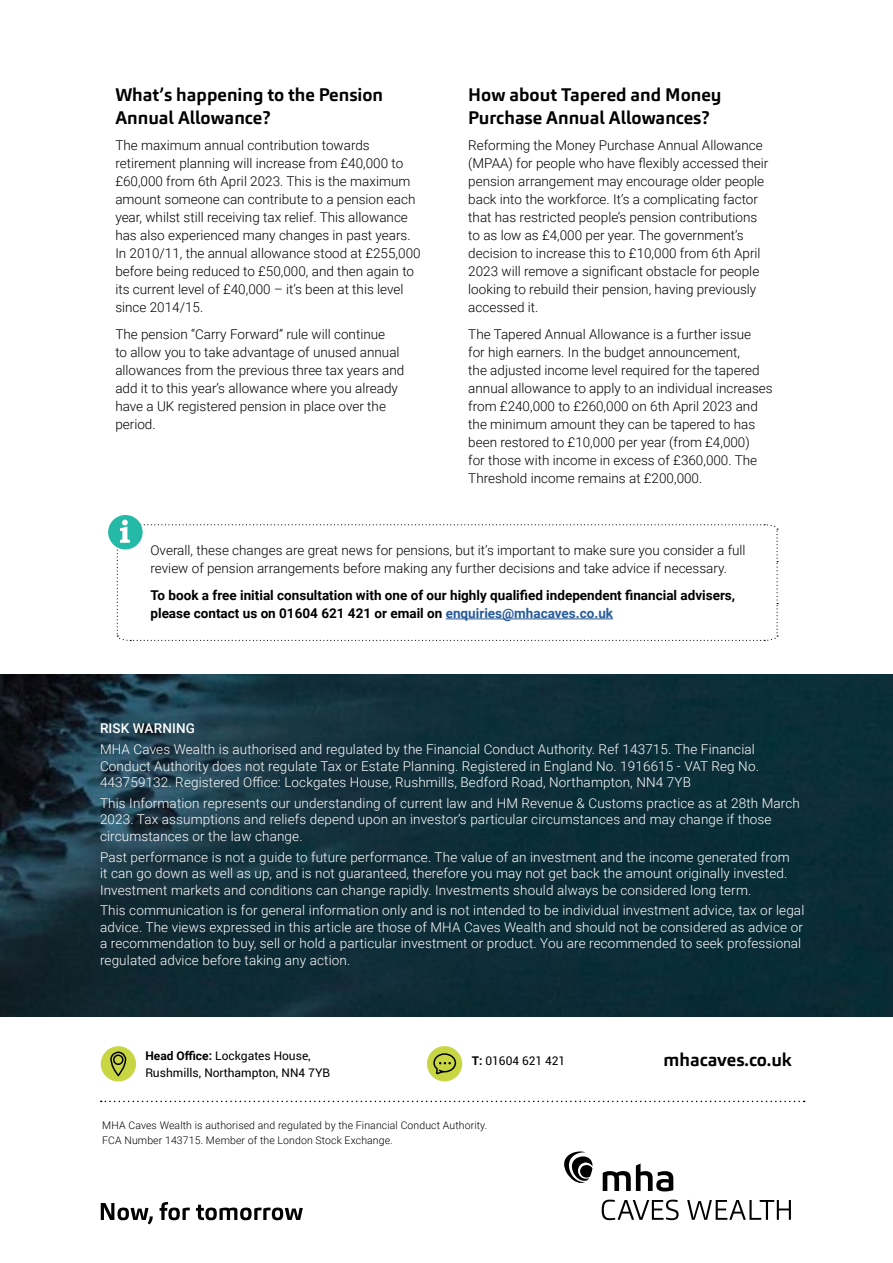
<style>
.page{position:relative;width:893px;height:1263px;background:#fff}
.page>*{position:absolute;margin:0;border:0;box-sizing:border-box;transform-origin:0 0}
.t1{font:700 18px/22.5px "Carnac";color:#000}
.t2{font:300 13.5px/18px "Roboto";color:#000}
.t3{font:300 13.5px/16.5px "Roboto";letter-spacing:.01em;color:#fff}
.t4{font:700 13.5px/18px "Roboto";color:#000}
.t5{font:500 13.5px "Roboto";letter-spacing:.01em;color:#fff}
.t6{font:12px/16.5px "Roboto";color:#000}
.t7{font:300 10.5px/15px "Roboto";letter-spacing:.01em;color:#000}
.s1{color:#275b9b}
.s2{font-weight:700}
</style>
<div class="page">
<svg style="left:101px;top:1202px;width:202px;height:22px"></svg>
<div style="left:101px;top:1046px;width:35px;height:35px;background:#c9d643;border-radius:50%"></div>
<svg style="left:110px;top:1052px;width:17px;height:28px"></svg>
<div style="left:427px;top:1046px;width:35px;height:35px;background:#c9d643;border-radius:50%"></div>
<svg style="left:433px;top:1053px;width:24px;height:22px"></svg>
<img style="left:0;top:674px;width:893px;height:342px">
<svg style="left:603px;top:1163px;width:70px;height:28px"></svg>
<svg style="left:564px;top:1151px;width:28px;height:32px"></svg>
<svg style="left:602px;top:1199px;width:189px;height:21px"></svg>
<svg style="left:101px;top:1101px;width:704px;height:1px"></svg>
<div style="left:108px;top:515px;width:35px;height:34px;background:#25baa7;border-radius:50%"></div>
<svg style="left:116px;top:520px;width:662px;height:121px"></svg>
<h1 class="t1" style="left:115px;top:84px;width:269px">What’s happening to the Pension<br>Annual Allowance?</h1>
<p class="t2" style="left:115px;top:136px;width:307px">The maximum annual contribution towards retirement planning will increase from £40,000 to £60,000 from 6th April 2023. This is the maximum amount someone can contribute to a pension each year, whilst still receiving tax relief. This allowance has also experienced many changes in past years.<br>In 2010/11, the annual allowance stood at £255,000 before being reduced to £50,000, and then again to its current level of £40,000 – it’s been at this level since 2014/15.</p>
<p class="t2" style="left:115px;top:325px;width:290px">The pension “Carry Forward” rule will continue<br>to allow you to take advantage of unused annual allowances from the previous three tax years and add it to this year’s allowance where you already have a UK registered pension in place over the period.</p>
<h1 class="t1" style="left:468px;top:84px;width:255px">How about Tapered and Money<br>Purchase Annual Allowances?</h1>
<p class="t2" style="left:468px;top:136px;width:302px">Reforming the Money Purchase Annual Allowance (MPAA) for people who have flexibly accessed their pension arrangement may encourage older people back into the workforce. It’s a complicating factor that has restricted people’s pension contributions to as low as £4,000 per year. The government’s decision to increase this to £10,000 from 6th April 2023 will remove a significant obstacle for people looking to rebuild their pension, having previously accessed it.</p>
<p class="t2" style="left:468px;top:325px;width:306px">The Tapered Annual Allowance is a further issue<br>for high earners. In the budget announcement,<br>the adjusted income level required for the tapered annual allowance to apply to an individual increases from £240,000 to £260,000 on 6th April 2023 and the minimum amount they can be tapered to has been restored to £10,000 per year (from £4,000)<br>for those with income in excess of £360,000. The Threshold income remains at £200,000.</p>
<p class="t2" style="left:151px;top:541px;width:597px">Overall, these changes are great news for pensions, but it’s important to make sure you consider a full review of pension arrangements before making any further decisions and take advice if necessary.</p>
<p class="t4" style="left:151px;top:586px;width:586px">To book a free initial consultation with one of our highly qualified independent financial advisers, please contact us on 01604 621 421 or email on <span class="s1">enquiries@mhacaves.co.uk</span></p>
<p class="t5" style="left:100px;top:719px;width:96px">RISK WARNING</p>
<p class="t3" style="left:100px;top:741px;width:660px">MHA Caves Wealth is authorised and regulated by the Financial Conduct Authority. Ref 143715. The Financial<br>Conduct Authority does not regulate Tax or Estate Planning. Registered in England No. 1916615 - VAT Reg No.<br>443759132. Registered Office: Lockgates House, Rushmills, Bedford Road, Northampton, NN4 7YB</p>
<p class="t3" style="left:100px;top:794px;width:701px">This Information represents our understanding of current law and HM Revenue &amp; Customs practice as at 28th March<br>2023. Tax assumptions and reliefs depend upon an investor’s particular circumstances and may change if those circumstances or the law change.</p>
<p class="t3" style="left:100px;top:848px;width:691px">Past performance is not a guide to future performance. The value of an investment and the income generated from it can go down as well as up, and is not guaranteed, therefore you may not get back the amount originally invested.<br>Investment markets and conditions can change rapidly. Investments should always be considered long term.</p>
<p class="t3" style="left:100px;top:902px;width:706px">This communication is for general information only and is not intended to be individual investment advice, tax or legal advice. The views expressed in this article are those of MHA Caves Wealth and should not be considered as advice or a recommendation to buy, sell or hold a particular investment or product. You are recommended to seek professional regulated advice before taking any action.</p>
<p class="t6" style="left:145px;top:1047px;width:186px"><span class="s2">Head Office:</span> Lockgates House,<br>Rushmills, Northampton, NN4 7YB</p>
<p class="t6" style="left:472px;top:1052px;width:95px"><span class="s2">T:</span> 01604 621 421</p>
<h1 class="t1" style="left:664px;top:1048px;width:130px">mhacaves.co.uk</h1>
<p class="t7" style="left:102px;top:1118px;width:387px">MHA Caves Wealth is authorised and regulated by the Financial Conduct Authority.<br>FCA Number 143715. Member of the London Stock Exchange.</p>
</div>
